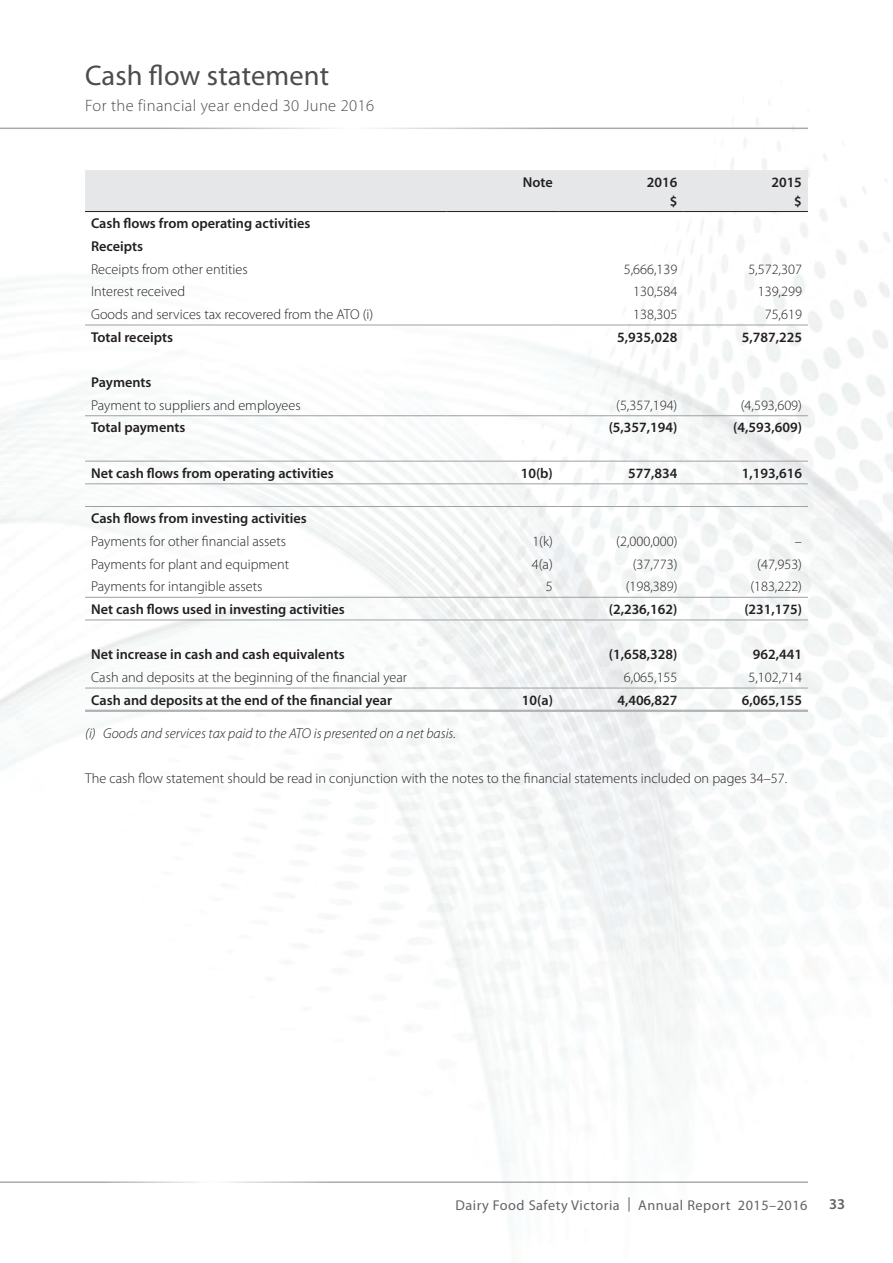
<style>
.page{position:relative;width:893px;height:1263px;background:#fff}
.page>*{position:absolute;margin:0;border:0;box-sizing:border-box;transform-origin:0 0}
.t1{font:28.5px "Myriad Pro";letter-spacing:.005em;color:#4b4c4d}
.t2{font:300 16.5px "Myriad Pro";letter-spacing:.025em;color:#4b4c4d}
.t3{font:600 15px "Myriad Pro";color:#636366}
.t4{font:300 14.25px "Myriad Pro";color:#231f20}
.t5{font:600 14.25px/18.8px "Myriad Pro";color:#231f20;text-align:right}
.t6{font:italic 300 14.25px "Myriad Pro";color:#231f20}
.t7{font:14.25px "Myriad Pro";letter-spacing:.035em;color:#636366}
</style>
<div class="page">
<div style="left:85px;top:170px;width:723px;height:41px;background:#e6e7e9"></div>
<hr style="left:85px;top:325px;width:361px;height:1px;background:#9d9fa2">
<hr style="left:446px;top:325px;width:113px;height:1px;background:#9d9fa2">
<hr style="left:559px;top:325px;width:124px;height:1px;background:#9d9fa2">
<hr style="left:683px;top:325px;width:125px;height:1px;background:#9d9fa2">
<hr style="left:85px;top:211px;width:361px;height:1px;background:#231f20">
<hr style="left:446px;top:211px;width:113px;height:1px;background:#231f20">
<hr style="left:559px;top:211px;width:124px;height:1px;background:#231f20">
<hr style="left:683px;top:211px;width:125px;height:1px;background:#231f20">
<hr style="left:85px;top:461px;width:361px;height:1px;background:#9d9fa2">
<hr style="left:446px;top:461px;width:113px;height:1px;background:#9d9fa2">
<hr style="left:559px;top:461px;width:124px;height:1px;background:#9d9fa2">
<hr style="left:683px;top:461px;width:125px;height:1px;background:#9d9fa2">
<hr style="left:85px;top:483px;width:361px;height:1px;background:#9d9fa2">
<hr style="left:446px;top:483px;width:113px;height:1px;background:#9d9fa2">
<hr style="left:559px;top:483px;width:124px;height:1px;background:#9d9fa2">
<hr style="left:683px;top:483px;width:125px;height:1px;background:#9d9fa2">
<hr style="left:85px;top:506px;width:361px;height:1px;background:#9d9fa2">
<hr style="left:446px;top:506px;width:113px;height:1px;background:#9d9fa2">
<hr style="left:559px;top:506px;width:124px;height:1px;background:#9d9fa2">
<hr style="left:683px;top:506px;width:125px;height:1px;background:#9d9fa2">
<hr style="left:85px;top:597px;width:361px;height:1px;background:#9d9fa2">
<hr style="left:446px;top:597px;width:113px;height:1px;background:#9d9fa2">
<hr style="left:559px;top:597px;width:124px;height:1px;background:#9d9fa2">
<hr style="left:683px;top:597px;width:125px;height:1px;background:#9d9fa2">
<hr style="left:85px;top:620px;width:361px;height:1px;background:#9d9fa2">
<hr style="left:446px;top:620px;width:113px;height:1px;background:#9d9fa2">
<hr style="left:559px;top:620px;width:124px;height:1px;background:#9d9fa2">
<hr style="left:683px;top:620px;width:125px;height:1px;background:#9d9fa2">
<hr style="left:85px;top:710px;width:361px;height:1px;background:#9d9fa2">
<hr style="left:85px;top:711px;width:361px;height:1px;background:#9d9fa2">
<hr style="left:446px;top:710px;width:113px;height:1px;background:#9d9fa2">
<hr style="left:446px;top:711px;width:113px;height:1px;background:#9d9fa2">
<hr style="left:559px;top:710px;width:124px;height:1px;background:#9d9fa2">
<hr style="left:559px;top:711px;width:124px;height:1px;background:#9d9fa2">
<hr style="left:683px;top:710px;width:125px;height:1px;background:#9d9fa2">
<hr style="left:683px;top:711px;width:125px;height:1px;background:#9d9fa2">
<hr style="left:85px;top:415px;width:361px;height:1px;background:#9d9fa2">
<hr style="left:446px;top:415px;width:113px;height:1px;background:#9d9fa2">
<hr style="left:559px;top:415px;width:124px;height:1px;background:#9d9fa2">
<hr style="left:683px;top:415px;width:125px;height:1px;background:#9d9fa2">
<hr style="left:85px;top:688px;width:361px;height:1px;background:#9d9fa2">
<hr style="left:446px;top:688px;width:113px;height:1px;background:#9d9fa2">
<hr style="left:559px;top:688px;width:124px;height:1px;background:#9d9fa2">
<hr style="left:683px;top:688px;width:125px;height:1px;background:#9d9fa2">
<h1 class="t1" style="left:85px;top:58px;width:246px">Cash flow statement</h1>
<p class="t2" style="left:85px;top:95px;width:291px">For the financial year ended 30 June 2016</p>
<p class="t5" style="left:523px;top:172px;width:31px">Note</p>
<p class="t5" style="left:647px;top:172px;width:32px">2016 $</p>
<p class="t5" style="left:771px;top:172px;width:32px">2015 $</p>
<p class="t5" style="left:91px;top:212px;width:221px;line-height:22.6px;text-align:left">Cash flows from operating activities<br>Receipts</p>
<p class="t4" style="left:91px;top:260px;width:158px">Receipts from other entities</p>
<p class="t4" style="left:624px;top:260px;width:55px">5,666,139</p>
<p class="t4" style="left:748px;top:260px;width:55px">5,572,307</p>
<p class="t4" style="left:91px;top:283px;width:96px">Interest received</p>
<p class="t4" style="left:633px;top:283px;width:46px">130,584</p>
<p class="t4" style="left:758px;top:283px;width:46px">139,299</p>
<p class="t4" style="left:91px;top:306px;width:284px">Goods and services tax recovered from the ATO (i)</p>
<p class="t4" style="left:633px;top:306px;width:46px">138,305</p>
<p class="t4" style="left:765px;top:306px;width:39px">75,619</p>
<p class="t5" style="left:91px;top:327px;width:84px">Total receipts</p>
<p class="t5" style="left:617px;top:327px;width:62px">5,935,028</p>
<p class="t5" style="left:742px;top:327px;width:62px">5,787,225</p>
<p class="t5" style="left:91px;top:372px;width:62px">Payments</p>
<p class="t4" style="left:91px;top:396px;width:211px">Payment to suppliers and employees</p>
<p class="t4" style="left:616px;top:396px;width:63px">(5,357,194)</p>
<p class="t4" style="left:741px;top:396px;width:63px">(4,593,609)</p>
<p class="t5" style="left:91px;top:418px;width:96px">Total payments</p>
<p class="t5" style="left:609px;top:418px;width:70px">(5,357,194)</p>
<p class="t5" style="left:733px;top:418px;width:70px">(4,593,609)</p>
<p class="t5" style="left:91px;top:463px;width:244px">Net cash flows from operating activities</p>
<p class="t5" style="left:521px;top:463px;width:34px">10(b)</p>
<p class="t5" style="left:628px;top:463px;width:51px">577,834</p>
<p class="t5" style="left:742px;top:463px;width:62px">1,193,616</p>
<p class="t5" style="left:91px;top:509px;width:217px">Cash flows from investing activities</p>
<p class="t4" style="left:91px;top:532px;width:197px">Payments for other financial assets</p>
<p class="t4" style="left:532px;top:532px;width:22px">1(k)</p>
<p class="t4" style="left:616px;top:532px;width:63px">(2,000,000)</p>
<p class="t4" style="left:795px;top:532px;width:9px">–</p>
<p class="t4" style="left:91px;top:555px;width:200px">Payments for plant and equipment</p>
<p class="t4" style="left:532px;top:555px;width:22px">4(a)</p>
<p class="t4" style="left:633px;top:555px;width:46px">(37,773)</p>
<p class="t4" style="left:757px;top:555px;width:46px">(47,953)</p>
<p class="t4" style="left:91px;top:578px;width:173px">Payments for intangible assets</p>
<p class="t4" style="left:546px;top:578px;width:8px">5</p>
<p class="t4" style="left:626px;top:578px;width:53px">(198,389)</p>
<p class="t4" style="left:750px;top:578px;width:53px">(183,222)</p>
<p class="t5" style="left:91px;top:599px;width:255px">Net cash flows used in investing activities</p>
<p class="t5" style="left:609px;top:599px;width:70px">(2,236,162)</p>
<p class="t5" style="left:744px;top:599px;width:59px">(231,175)</p>
<p class="t5" style="left:91px;top:645px;width:255px">Net increase in cash and cash equivalents</p>
<p class="t5" style="left:609px;top:645px;width:70px">(1,658,328)</p>
<p class="t5" style="left:753px;top:645px;width:51px">962,441</p>
<p class="t4" style="left:91px;top:669px;width:317px">Cash and deposits at the beginning of the financial year</p>
<p class="t4" style="left:624px;top:669px;width:55px">6,065,155</p>
<p class="t4" style="left:748px;top:669px;width:55px">5,102,714</p>
<p class="t5" style="left:91px;top:690px;width:302px">Cash and deposits at the end of the financial year</p>
<p class="t5" style="left:522px;top:690px;width:33px">10(a)</p>
<p class="t5" style="left:617px;top:690px;width:62px">4,406,827</p>
<p class="t5" style="left:742px;top:690px;width:62px">6,065,155</p>
<p class="t6" style="left:85px;top:724px;width:372px">(i) Goods and services tax paid to the ATO is presented on a net basis.</p>
<p class="t4" style="left:85px;top:769px;width:703px">The cash flow statement should be read in conjunction with the notes to the financial statements included on pages 34–57.</p>
<p class="t7" style="left:456px;top:1196px;width:353px">Dairy Food Safety Victoria | Annual Report 2015–2016</p>
<p class="t3" style="left:829px;top:1195px;width:18px">33</p>
</div>
